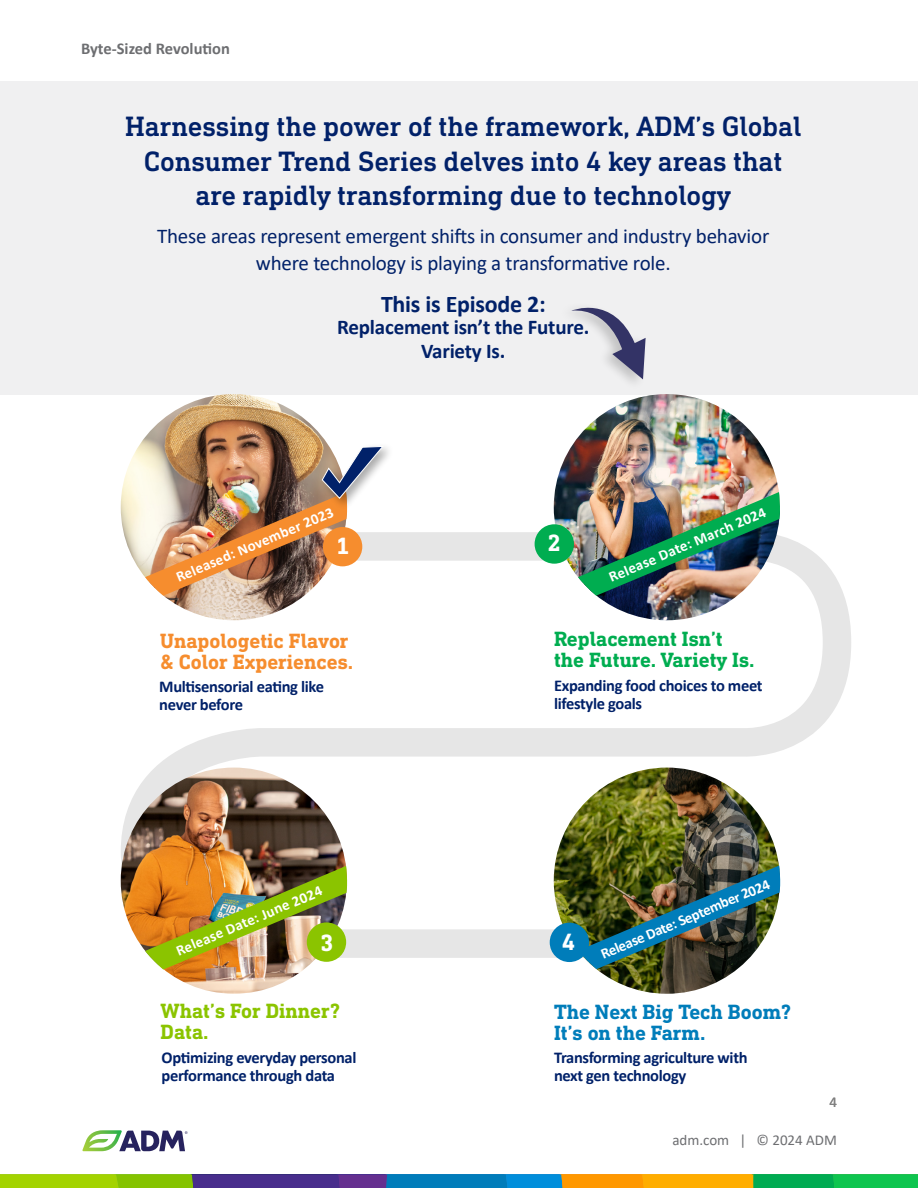
<style>
.page{position:relative;width:918px;height:1188px;background:#fff}
.page>*{position:absolute;margin:0;border:0;box-sizing:border-box;transform-origin:0 0}
.t1{font:500 28.5px/34.5px "DIN Next Slab Pro";letter-spacing:-.005em;color:#012169;text-align:center}
.t2{font:700 24px "Calibri";letter-spacing:-.01em;color:#012169}
.t3{font:700 24px "DIN Next Slab Pro";color:#fff}
.t4{font:21px/27.3px "Calibri";letter-spacing:-.01em;color:#012169;text-align:center}
.t5{font:700 21px/21px "DIN Next Slab Pro";color:#f68d2e}
.t6{font:700 21px/23.4px "Calibri";letter-spacing:-.01em;color:#012169;text-align:center}
.t7{font:700 21px/21px "DIN Next Slab Pro";color:#00ad50}
.t8{font:700 21px "DIN Next Slab Pro";color:#007dba}
.t9{font:700 21px/21px "DIN Next Slab Pro";color:#8bc400}
.t10{font:700 16.5px/18px "Calibri";letter-spacing:-.02em;color:#012169}
.t11{font:700 16.5px "Calibri";color:#6d6e71}
.t12{font:700 15px "Calibri";color:#fff}
.t13{font:15px "Calibri";color:#6d6e71}
.t14{font:15px "Calibri";color:#808080}
</style>
<div class="page">
<svg style="left:82px;top:1130px;width:106px;height:21px"></svg>
<svg style="left:0;top:1174px;width:918px;height:14px;background:#669052"></svg>
<div style="left:0;top:81px;width:918px;height:313px;background:#f0f0f1"></div>
<svg style="left:120px;top:518px;width:731px;height:453px"></svg>
<img style="left:121px;top:394px;width:226px;height:226px;border-radius:113px">
<img style="left:121px;top:768px;width:226px;height:226px;border-radius:113px">
<img style="left:554px;top:394px;width:226px;height:226px;border-radius:113px">
<img style="left:554px;top:768px;width:226px;height:226px;border-radius:113px">
<div style="left:535px;top:524px;width:39px;height:40px;background:#00ad50;border-radius:50%"></div>
<div style="left:550px;top:923px;width:39px;height:39px;background:#007dba;border-radius:50%"></div>
<svg style="left:571px;top:307px;width:75px;height:72px"></svg>
<img style="left:578px;top:492px;width:202px;height:104px">
<img style="left:578px;top:866px;width:202px;height:103px">
<img style="left:145px;top:866px;width:202px;height:104px">
<div style="left:319px;top:443px;width:76px;height:68px;background:#000;opacity:.33"></div>
<img style="left:145px;top:446px;width:239px;height:150px">
<p class="t11" style="left:81px;top:37px;width:150px">Byte-Sized Revolution</p>
<p class="t1" style="left:125px;top:109px;width:678px">Harnessing the power of the framework, ADM’s Global<br>Consumer Trend Series delves into 4 key areas that are rapidly transforming due to technology</p>
<p class="t4" style="left:157px;top:222px;width:614px">These areas represent emergent shifts in consumer and industry behavior where technology is playing a transformative role.</p>
<p class="t2" style="left:381px;top:287px;width:166px">This is Episode 2:</p>
<p class="t6" style="left:337px;top:315px;width:254px">Replacement isn’t the Future.<br>Variety Is.</p>
<p class="t12" style="left:173px;top:568px;width:171px;rotate:-23deg">Released: November 2023</p>
<p class="t3" style="left:336px;top:532px;width:15px">1</p>
<p class="t3" style="left:547px;top:529px;width:15px">2</p>
<p class="t12" style="left:606px;top:568px;width:170px;rotate:-23deg">Release Date: March 2024</p>
<p class="t5" style="left:160px;top:630px;width:195px">Unapologetic Flavor &amp; Color Experiences.</p>
<p class="t10" style="left:159px;top:677px;width:166px">Multisensorial eating like never before</p>
<p class="t7" style="left:554px;top:628px;width:202px">Replacement Isn’t the Future. Variety Is.</p>
<p class="t10" style="left:554px;top:677px;width:210px">Expanding food choices to meet lifestyle goals</p>
<p class="t12" style="left:173px;top:942px;width:159px;rotate:-23deg">Release Date: June 2024</p>
<p class="t3" style="left:320px;top:929px;width:15px">3</p>
<p class="t3" style="left:562px;top:927px;width:15px">4</p>
<p class="t12" style="left:597px;top:945px;width:184px;rotate:-23deg">Release Date: September 2024</p>
<p class="t9" style="left:160px;top:1000px;width:181px">What’s For Dinner?<br>Data.</p>
<p class="t8" style="left:554px;top:1000px;width:239px">The Next Big Tech Boom?</p>
<p class="t8" style="left:554px;top:1021px;width:153px">It’s on the Farm.</p>
<p class="t10" style="left:162px;top:1048px;width:196px">Optimizing everyday personal performance through data</p>
<p class="t10" style="left:554px;top:1048px;width:195px">Transforming agriculture with next gen technology</p>
<p class="t14" style="left:829px;top:1092px;width:9px">4</p>
<p class="t13" style="left:672px;top:1130px;width:166px">adm.com | © 2024 ADM</p>
</div>
